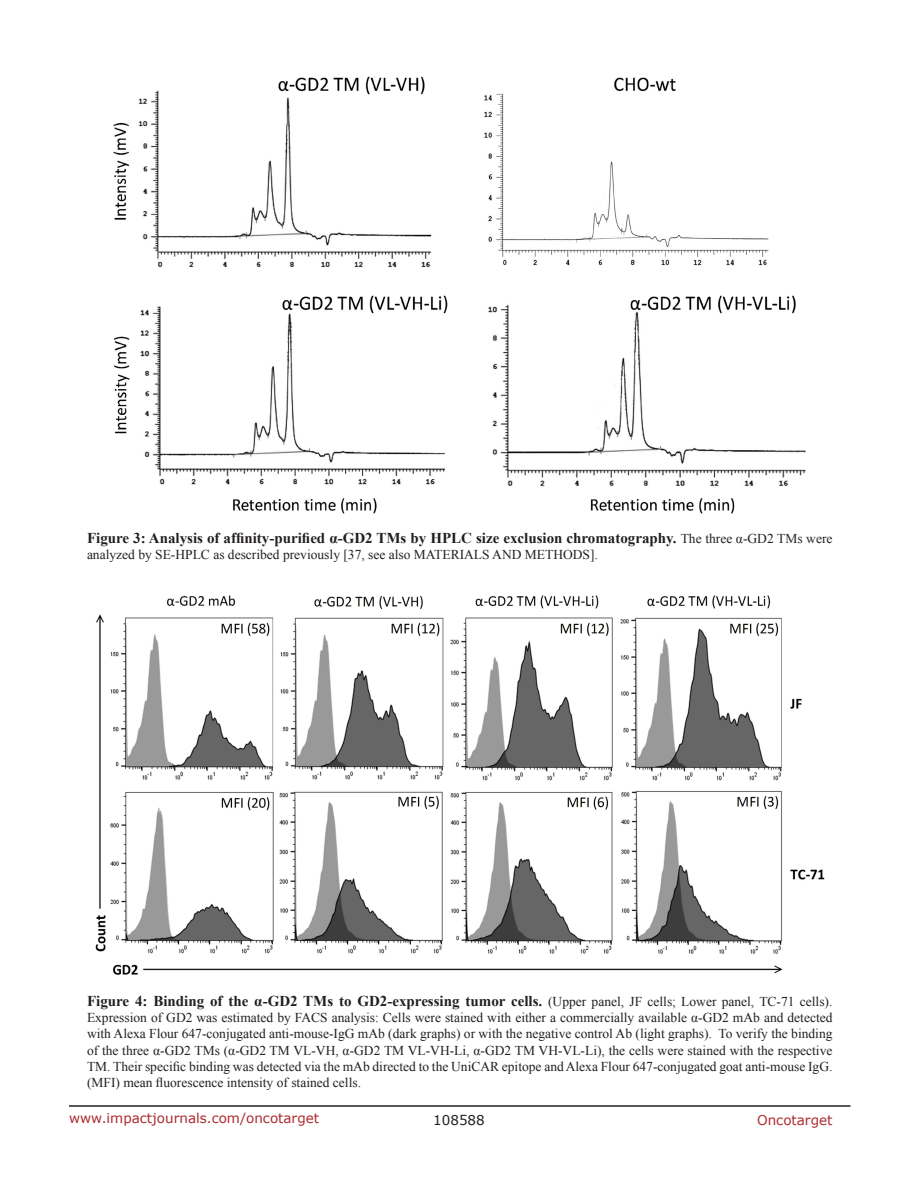
<style>
.page{position:relative;width:918px;height:1188px;background:#fff}
.page>*{position:absolute;margin:0;border:0;box-sizing:border-box;transform-origin:0 0}
.FigureText{font:700 15px "Times New Roman";color:#231f20}
.FigureText-2{font:13.5px/16.2px "Times New Roman";color:#231f20;text-align:justify}
.t1{font:13.5px "Verdana";color:#ac2b31}
.t2{font:13.5px "Verdana";color:#231f20}
.s1{font-weight:400;font-size:13.5px}
</style>
<div class="page">
<hr style="left:69px;top:1105px;width:781px;height:2px;background:#231f20">
<img style="left:114px;top:76px;width:692px;height:438px">
<img style="left:95px;top:595px;width:729px;height:380px">
<p class="FigureText" style="left:87px;top:527px;width:747px">Figure 3: Analysis of affinity-purified α-GD2 TMs by HPLC size exclusion chromatography. <span class="s1">The three α-GD2 TMs were</span></p>
<p class="FigureText-2" style="left:87px;top:546px;width:513px">analyzed by SE-HPLC as described previously [37, see also MATERIALS AND METHODS].</p>
<p class="FigureText" style="left:87px;top:991px;width:747px">Figure 4: Binding of the α-GD2 TMs to GD2-expressing tumor cells. <span class="s1">(Upper panel, JF cells; Lower panel, TC-71 cells).</span></p>
<p class="FigureText-2" style="left:87px;top:1009px;width:747px">Expression of GD2 was estimated by FACS analysis: Cells were stained with either a commercially available α-GD2 mAb and detected with Alexa Flour 647-conjugated anti-mouse-IgG mAb (dark graphs) or with the negative control Ab (light graphs). To verify the binding of the three α-GD2 TMs (α-GD2 TM VL-VH, α-GD2 TM VL-VH-Li, α-GD2 TM VH-VL-Li), the cells were stained with the respective TM. Their specific binding was detected via the mAb directed to the UniCAR epitope and Alexa Flour 647-conjugated goat anti-mouse IgG. (MFI) mean fluorescence intensity of stained cells.</p>
<p class="t1" style="left:69px;top:1109px;width:252px">www.impactjournals.com/oncotarget</p>
<p class="t2" style="left:433px;top:1111px;width:53px">108588</p>
<p class="t1" style="left:757px;top:1111px;width:77px">Oncotarget</p>
</div>
